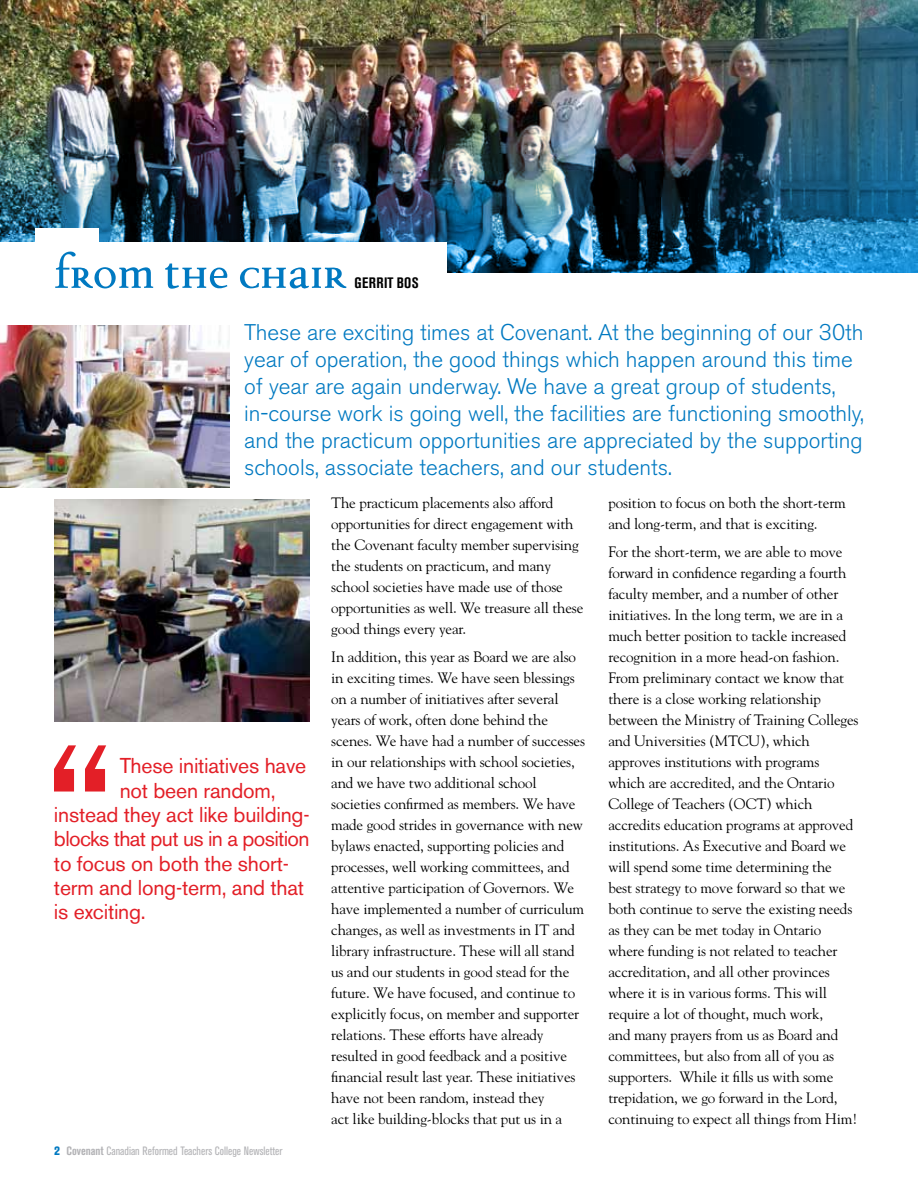
<style>
.page{position:relative;width:918px;height:1188px;background:#fff}
.page>*{position:absolute;margin:0;border:0;box-sizing:border-box;transform-origin:0 0}
.t1{font:700 52.5px "Disturbance";letter-spacing:-.01em;color:#0079c1}
.t2{font:300 22.5px/27px "Akzidenz Grotesk BE";color:#0079c1}
.t3{font:21.3px "Akzidenz Grotesk BE";letter-spacing:-.01em;color:#e31f27}
.t4{font:21.3px "Akzidenz Grotesk BE";letter-spacing:-.03em;color:#e31f27}
.t5{font:15px/21px "Goudy";letter-spacing:-.01em;color:#000}
.t6{font:700 condensed 15px "Akzidenz Grotesk BE";letter-spacing:.025em;color:#000}
.t7{font:condensed 12px "Akzidenz Grotesk BE";color:#b3b3b6}
.s1{font-weight:800;color:#0079c1}
.s2{font-weight:700}
</style>
<div class="page">
<img style="left:0;top:325px;width:230px;height:162px">
<img style="left:54px;top:500px;width:256px;height:222px">
<img style="left:0;top:0;width:918px;height:87px">
<img style="left:0;top:87px;width:918px;height:185px">
<div style="left:0;top:242px;width:447px;height:66px;background:#fff"></div>
<div style="left:36px;top:228px;width:63px;height:80px;background:#fff"></div>
<svg style="left:54px;top:745px;width:52px;height:47px"></svg>
<h1 class="t1" style="left:54px;top:251px;width:294px">From the Chair</h1>
<p class="t6" style="left:354px;top:274px;width:66px">Gerrit Bos</p>
<p class="t2" style="left:244px;top:319px;width:621px">These are exciting times at Covenant. At the beginning of our 30th year of operation, the good things which happen around this time of year are again underway. We have a great group of students, in-course work is going well, the facilities are functioning smoothly, and the practicum opportunities are appreciated by the supporting schools, associate teachers, and our students.</p>
<h3 class="t3" style="left:120px;top:753px;width:188px">These initiatives have</h3>
<h3 class="t3" style="left:120px;top:778px;width:157px">not been random,</h3>
<h3 class="t3" style="left:54px;top:802px;width:257px">instead they act like building-</h3>
<h3 class="t4" style="left:54px;top:826px;width:257px">blocks that put us in a position</h3>
<h3 class="t3" style="left:54px;top:851px;width:236px">to focus on both the short-</h3>
<h3 class="t3" style="left:54px;top:875px;width:252px">term and long-term, and that</h3>
<h3 class="t3" style="left:54px;top:899px;width:93px">is exciting.</h3>
<p class="t7" style="left:54px;top:1144px;width:230px"><span class="s1">2</span> <span class="s2">Covenant</span> Canadian Reformed Teachers College Newsletter</p>
<p class="t5" style="left:331px;top:492px;width:254px">The practicum placements also afford opportunities for direct engagement with the Covenant faculty member supervising the students on practicum, and many school societies have made use of those opportunities as well. We treasure all these good things every year.</p>
<p class="t5" style="left:331px;top:646px;width:255px">In addition, this year as Board we are also in exciting times. We have seen blessings on a number of initiatives after several years of work, often done behind the scenes. We have had a number of successes in our relationships with school societies, and we have two additional school societies confirmed as members. We have made good strides in governance with new bylaws enacted, supporting policies and processes, well working committees, and attentive participation of Governors. We have implemented a number of curriculum changes, as well as investments in IT and library infrastructure. These will all stand us and our students in good stead for the future. We have focused, and continue to explicitly focus, on member and supporter relations. These efforts have already resulted in good feedback and a positive financial result last year. These initiatives have not been random, instead they<br>act like building-blocks that put us in a</p>
<p class="t5" style="left:608px;top:492px;width:239px">position to focus on both the short-term and long-term, and that is exciting.</p>
<p class="t5" style="left:608px;top:541px;width:252px">For the short-term, we are able to move forward in confidence regarding a fourth faculty member, and a number of other initiatives. In the long term, we are in a much better position to tackle increased recognition in a more head-on fashion.<br>From preliminary contact we know that there is a close working relationship between the Ministry of Training Colleges and Universities (MTCU), which approves institutions with programs which are accredited, and the Ontario College of Teachers (OCT) which accredits education programs at approved institutions. As Executive and Board we will spend some time determining the best strategy to move forward so that we both continue to serve the existing needs as they can be met today in Ontario where funding is not related to teacher accreditation, and all other provinces where it is in various forms. This will require a lot of thought, much work,<br>and many prayers from us as Board and committees, but also from all of you as supporters. While it fills us with some trepidation, we go forward in the Lord, continuing to expect all things from Him!</p>
</div>
